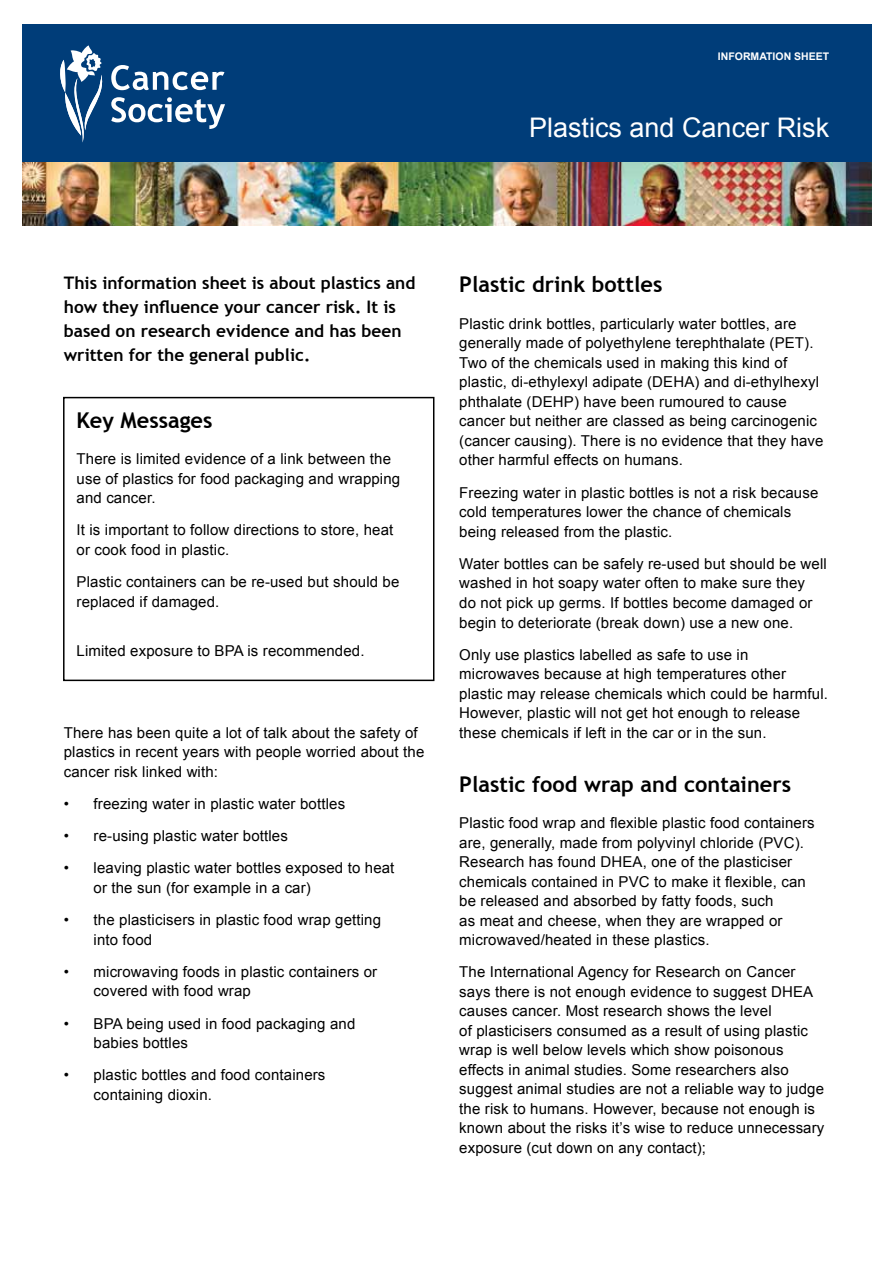
<style>
.page{position:relative;width:893px;height:1263px;background:#fff}
.page>*{position:absolute;margin:0;border:0;box-sizing:border-box;transform-origin:0 0}
.t1{font:27px "Arial";color:#fff}
.t2{font:700 21.75px "Trebuchet MS";color:#000}
.t3{font:700 17.25px/24px "Trebuchet MS";color:#000}
.t4{font:15px/19.5px "Arial";letter-spacing:.01em;color:#000}
.t5{font:700 10.5px "Arial";color:#fff}
</style>
<div class="page">
<div style="left:22px;top:24px;width:850px;height:201px;background:#003d79"></div>
<img style="left:22px;top:162px;width:850px;height:63px">
<svg style="left:60px;top:45px;width:43px;height:98px"></svg>
<svg style="left:111px;top:97px;width:114px;height:32px"></svg>
<svg style="left:111px;top:65px;width:113px;height:25px"></svg>
<div style="left:63px;top:397px;width:371px;height:284px;border:2px solid #000"></div>
<p class="t5" style="left:718px;top:49px;width:113px">INFORMATION SHEET</p>
<h1 class="t1" style="left:529px;top:110px;width:302px">Plastics and Cancer Risk</h1>
<p class="t3" style="left:64px;top:271px;width:353px">This information sheet is about plastics and how they influence your cancer risk. It is based on research evidence and has been written for the general public.</p>
<h2 class="t2" style="left:77px;top:406px;width:137px">Key Messages</h2>
<p class="t4" style="left:77px;top:449px;width:325px">There is limited evidence of a link between the use of plastics for food packaging and wrapping and cancer.</p>
<p class="t4" style="left:77px;top:521px;width:318px">It is important to follow directions to store, heat or cook food in plastic.</p>
<p class="t4" style="left:77px;top:572px;width:324px">Plastic containers can be re-used but should be replaced if damaged.</p>
<p class="t4" style="left:77px;top:641px;width:290px">Limited exposure to BPA is recommended.</p>
<p class="t4" style="left:64px;top:723px;width:362px">There has been quite a lot of talk about the safety of plastics in recent years with people worried about the cancer risk linked with:</p>
<p class="t4" style="left:64px;top:794px;width:283px">• freezing water in plastic water bottles</p>
<p class="t4" style="left:64px;top:826px;width:226px">• re-using plastic water bottles</p>
<p class="t4" style="left:94px;top:858px;width:302px;text-indent:-30px">• leaving plastic water bottles exposed to heat or the sun (for example in a car)</p>
<p class="t4" style="left:94px;top:910px;width:289px;text-indent:-30px">• the plasticisers in plastic food wrap getting into food</p>
<p class="t4" style="left:94px;top:962px;width:285px;text-indent:-30px">• microwaving foods in plastic containers or covered with food wrap</p>
<p class="t4" style="left:94px;top:1014px;width:263px;text-indent:-30px">• BPA being used in food packaging and babies bottles</p>
<p class="t4" style="left:94px;top:1065px;width:233px;text-indent:-30px">• plastic bottles and food containers containing dioxin.</p>
<h2 class="t2" style="left:459px;top:271px;width:205px">Plastic drink bottles</h2>
<p class="t4" style="left:459px;top:314px;width:366px">Plastic drink bottles, particularly water bottles, are generally made of polyethylene terephthalate (PET).<br>Two of the chemicals used in making this kind of plastic, di-ethylexyl adipate (DEHA) and di-ethylhexyl phthalate (DEHP) have been rumoured to cause cancer but neither are classed as being carcinogenic (cancer causing). There is no evidence that they have other harmful effects on humans.</p>
<p class="t4" style="left:459px;top:483px;width:361px">Freezing water in plastic bottles is not a risk because cold temperatures lower the chance of chemicals being released from the plastic.</p>
<p class="t4" style="left:459px;top:554px;width:369px">Water bottles can be safely re-used but should be well washed in hot soapy water often to make sure they<br>do not pick up germs. If bottles become damaged or begin to deteriorate (break down) use a new one.</p>
<p class="t4" style="left:459px;top:645px;width:370px">Only use plastics labelled as safe to use in microwaves because at high temperatures other plastic may release chemicals which could be harmful.<br>However, plastic will not get hot enough to release these chemicals if left in the car or in the sun.</p>
<h2 class="t2" style="left:459px;top:770px;width:333px">Plastic food wrap and containers</h2>
<p class="t4" style="left:459px;top:813px;width:357px">Plastic food wrap and flexible plastic food containers are, generally, made from polyvinyl chloride (PVC).<br>Research has found DHEA, one of the plasticiser chemicals contained in PVC to make it flexible, can be released and absorbed by fatty foods, such<br>as meat and cheese, when they are wrapped or microwaved/heated in these plastics.</p>
<p class="t4" style="left:459px;top:962px;width:367px">The International Agency for Research on Cancer says there is not enough evidence to suggest DHEA causes cancer. Most research shows the level<br>of plasticisers consumed as a result of using plastic wrap is well below levels which show poisonous effects in animal studies. Some researchers also suggest animal studies are not a reliable way to judge the risk to humans. However, because not enough is known about the risks it’s wise to reduce unnecessary exposure (cut down on any contact);</p>
</div>
